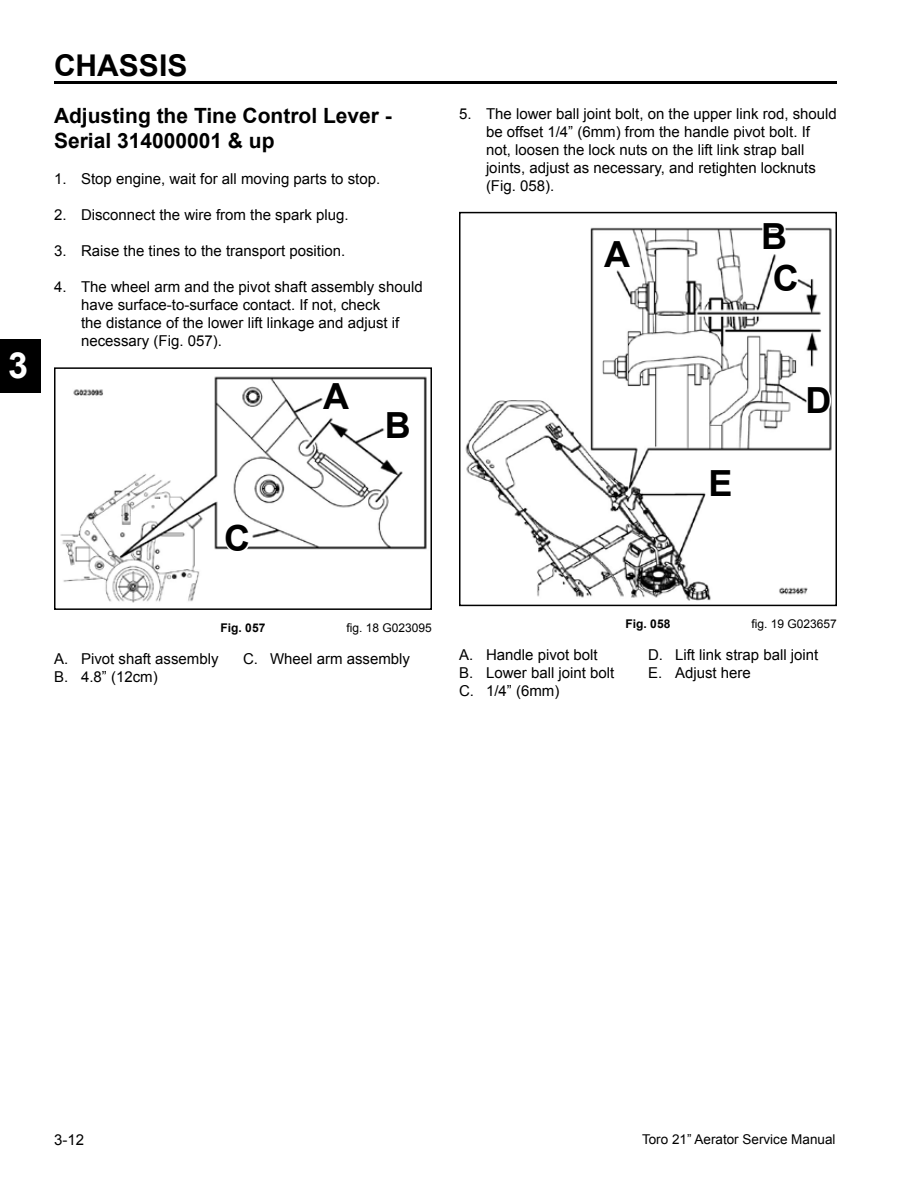
<style>
.page{position:relative;width:918px;height:1188px;background:#fff}
.page>*{position:absolute;margin:0;border:0;box-sizing:border-box;transform-origin:0 0}
.t1{font:700 36px "Arial";color:#000}
.t2{font:700 36px "Arial";color:#fff}
.t3{font:700 30px "Arial";color:#000}
.t4{font:700 21px/25.2px "Arial";color:#000}
.t5{font:15px/18px "Arial";color:#000}
.t6{font:13.5px "Arial";color:#000}
.t7{font:12px "Arial";color:#000}
.t8{font:700 12px "Arial";color:#000}
</style>
<div class="page">
<hr style="left:54px;top:81px;width:783px;height:3px;background:#000">
<div style="left:0;top:339px;width:41px;height:54px;background:#000"></div>
<img style="left:60px;top:376px;width:367px;height:227px">
<div style="left:54px;top:367px;width:378px;height:243px;border:2px solid #000"></div>
<svg style="left:319px;top:379px;width:34px;height:33px"></svg>
<svg style="left:384px;top:409px;width:29px;height:32px"></svg>
<svg style="left:223px;top:521px;width:29px;height:33px"></svg>
<img style="left:465px;top:227px;width:367px;height:374px">
<div style="left:459px;top:212px;width:378px;height:394px;border:2px solid #000"></div>
<svg style="left:761px;top:227px;width:28px;height:25px"></svg>
<svg style="left:708px;top:467px;width:26px;height:32px"></svg>
<svg style="left:805px;top:384px;width:27px;height:32px"></svg>
<svg style="left:771px;top:262px;width:30px;height:33px"></svg>
<svg style="left:600px;top:237px;width:34px;height:33px"></svg>
<h1 class="t2" style="left:8px;top:341px;width:22px">3</h1>
<h2 class="t3" style="left:54px;top:45px;width:135px">CHASSIS</h2>
<h3 class="t4" style="left:54px;top:104px;width:339px">Adjusting the Tine Control Lever -<br>Serial 314000001 &amp; up</h3>
<p class="t5" style="left:54px;top:170px;width:328px">1. Stop engine, wait for all moving parts to stop.</p>
<p class="t5" style="left:54px;top:206px;width:296px">2. Disconnect the wire from the spark plug.</p>
<p class="t5" style="left:54px;top:242px;width:293px">3. Raise the tines to the transport position.</p>
<p class="t5" style="left:81px;top:278px;width:343px;text-indent:-27px">4. The wheel arm and the pivot shaft assembly should have surface-to-surface contact. If not, check<br>the distance of the lower lift linkage and adjust if necessary (Fig. 057).</p>
<h1 class="t1" style="left:323px;top:372px;width:27px">A</h1>
<h1 class="t1" style="left:385px;top:402px;width:27px">B</h1>
<h1 class="t1" style="left:224px;top:514px;width:27px">C</h1>
<p class="t5" style="left:486px;top:105px;width:352px;text-indent:-27px">5. The lower ball joint bolt, on the upper link rod, should be offset 1/4” (6mm) from the handle pivot bolt. If not, loosen the lock nuts on the lift link strap ball joints, adjust as necessary, and retighten locknuts (Fig. 058).</p>
<h1 class="t1" style="left:604px;top:230px;width:27px">A</h1>
<h1 class="t1" style="left:761px;top:213px;width:27px">B</h1>
<h1 class="t1" style="left:773px;top:255px;width:27px">C</h1>
<h1 class="t1" style="left:708px;top:459px;width:26px">E</h1>
<h1 class="t1" style="left:805px;top:377px;width:27px">D</h1>
<p class="t8" style="left:221px;top:620px;width:46px">Fig. 057</p>
<p class="t7" style="left:347px;top:620px;width:87px">fig. 18 G023095</p>
<p class="t8" style="left:626px;top:616px;width:46px">Fig. 058</p>
<p class="t7" style="left:752px;top:616px;width:87px">fig. 19 G023657</p>
<p class="t5" style="left:54px;top:649px;width:166px">A. Pivot shaft assembly</p>
<p class="t5" style="left:243px;top:649px;width:169px">C. Wheel arm assembly</p>
<p class="t5" style="left:54px;top:667px;width:105px">B. 4.8” (12cm)</p>
<p class="t5" style="left:459px;top:646px;width:140px">A. Handle pivot bolt</p>
<p class="t5" style="left:648px;top:646px;width:172px">D. Lift link strap ball joint</p>
<p class="t5" style="left:459px;top:664px;width:157px">B. Lower ball joint bolt</p>
<p class="t5" style="left:648px;top:664px;width:104px">E. Adjust here</p>
<p class="t5" style="left:459px;top:682px;width:102px">C. 1/4” (6mm)</p>
<p class="t5" style="left:54px;top:1131px;width:32px">3-12</p>
<p class="t6" style="left:642px;top:1130px;width:195px">Toro 21” Aerator Service Manual</p>
</div>
